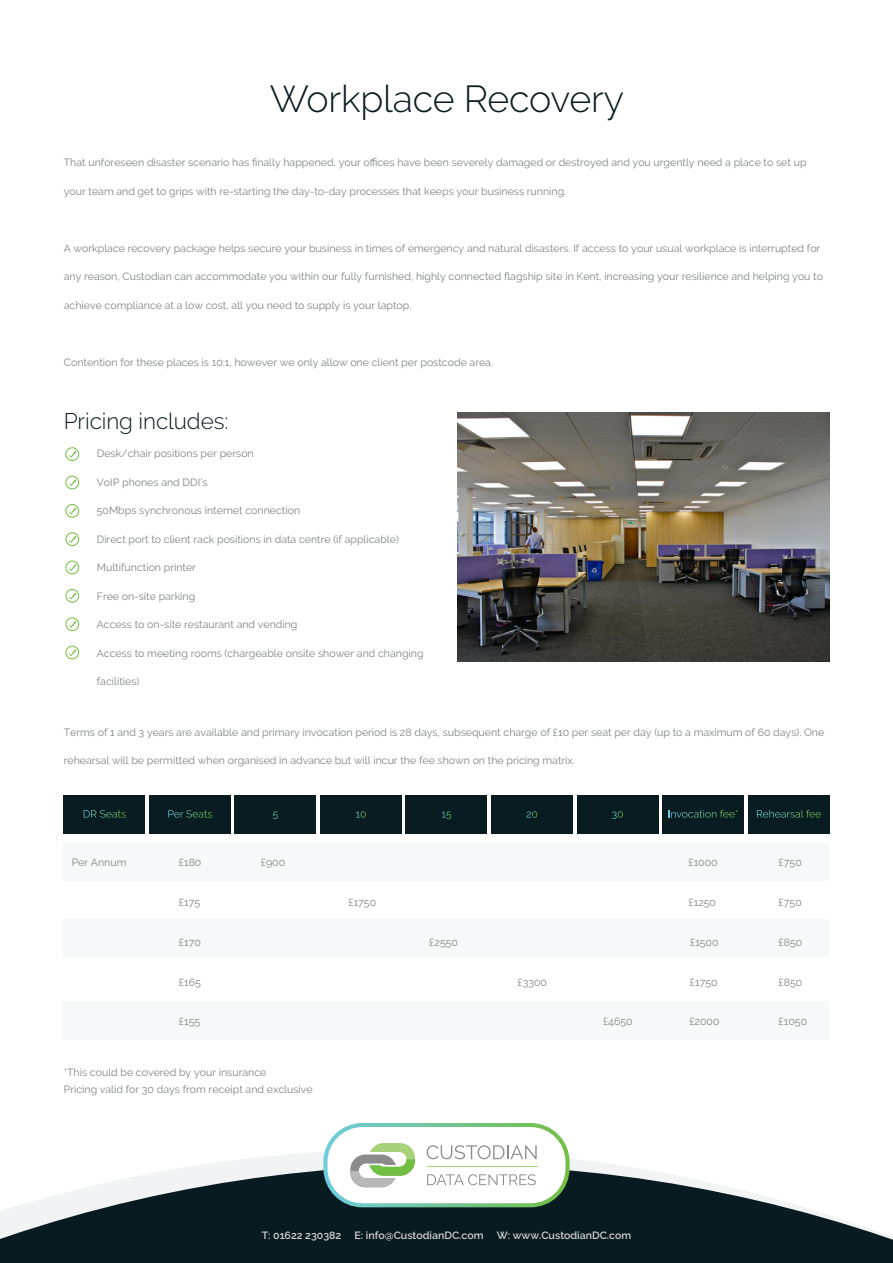
<style>
.page{position:relative;width:893px;height:1263px;background:#fff}
.page>*{position:absolute;margin:0;border:0;box-sizing:border-box;transform-origin:0 0}
.t1{font:300 37.5px "Raleway";letter-spacing:-.005em;color:#081c21}
.t2{font:300 22.5px "Raleway";letter-spacing:-.005em;color:#081c21}
.t3{font:10.5px/17.5px "Raleway";color:#808385}
.t4{font:600 10.5px "Raleway";color:#d1d2d4}
</style>
<div class="page">
<div style="left:65px;top:447px;width:14px;height:14px;border:1px solid #73bf44;border-radius:50%"></div>
<svg style="left:69px;top:451px;width:7px;height:7px"></svg>
<div style="left:65px;top:476px;width:14px;height:13px;border:1px solid #73bf44;border-radius:50%"></div>
<svg style="left:69px;top:479px;width:7px;height:7px"></svg>
<div style="left:65px;top:504px;width:14px;height:14px;border:1px solid #73bf44;border-radius:50%"></div>
<svg style="left:69px;top:508px;width:7px;height:6px"></svg>
<div style="left:65px;top:532px;width:14px;height:14px;border:1px solid #73bf44;border-radius:50%"></div>
<svg style="left:69px;top:536px;width:7px;height:7px"></svg>
<div style="left:65px;top:561px;width:14px;height:13px;border:1px solid #73bf44;border-radius:50%"></div>
<svg style="left:69px;top:564px;width:7px;height:7px"></svg>
<div style="left:65px;top:589px;width:14px;height:14px;border:1px solid #73bf44;border-radius:50%"></div>
<svg style="left:69px;top:593px;width:7px;height:6px"></svg>
<div style="left:65px;top:617px;width:14px;height:14px;border:1px solid #73bf44;border-radius:50%"></div>
<svg style="left:69px;top:621px;width:7px;height:7px"></svg>
<div style="left:65px;top:646px;width:14px;height:13px;border:1px solid #73bf44;border-radius:50%"></div>
<svg style="left:69px;top:649px;width:7px;height:7px"></svg>
<svg style="left:205px;top:1152px;width:407px;height:13px;fill:#f4f4f5"></svg>
<svg style="left:0;top:1165px;width:893px;height:98px;fill:#081b20"></svg>
<div style="left:325px;top:1125px;width:242px;height:80px;background:#fff;border-radius:37px"></div>
<div style="left:323px;top:1123px;width:247px;height:84px;border:4px solid #fff;border-radius:37px"></div>
<svg style="left:350px;top:1143px;width:65px;height:44px"></svg>
<hr style="left:427px;top:1166px;width:110px;height:1px;background:#a7d27a">
<svg style="left:427px;top:1145px;width:110px;height:14px"></svg>
<svg style="left:427px;top:1174px;width:109px;height:11px"></svg>
<img style="left:457px;top:413px;width:372px;height:248px">
<div style="left:64px;top:795px;width:81px;height:39px;background:#081c21"></div>
<div style="left:149px;top:795px;width:82px;height:39px;background:#081c21"></div>
<div style="left:235px;top:795px;width:81px;height:39px;background:#081c21"></div>
<div style="left:64px;top:842px;width:765px;height:39px;background:#f7f8f9"></div>
<div style="left:64px;top:919px;width:765px;height:39px;background:#f7f8f9"></div>
<div style="left:64px;top:1001px;width:765px;height:39px;background:#f7f8f9"></div>
<div style="left:320px;top:795px;width:82px;height:39px;background:#081c21"></div>
<div style="left:406px;top:795px;width:81px;height:39px;background:#081c21"></div>
<div style="left:491px;top:795px;width:82px;height:39px;background:#081c21"></div>
<div style="left:577px;top:795px;width:81px;height:39px;background:#081c21"></div>
<div style="left:662px;top:795px;width:82px;height:39px;background:#081c21"></div>
<div style="left:748px;top:795px;width:81px;height:39px;background:#081c21"></div>
<svg style="left:84px;top:810px;width:42px;height:8px"></svg>
<svg style="left:168px;top:810px;width:44px;height:8px"></svg>
<svg style="left:273px;top:812px;width:5px;height:7px"></svg>
<svg style="left:356px;top:811px;width:10px;height:7px"></svg>
<svg style="left:442px;top:812px;width:9px;height:7px"></svg>
<svg style="left:527px;top:811px;width:10px;height:7px"></svg>
<svg style="left:612px;top:811px;width:11px;height:8px"></svg>
<svg style="left:669px;top:810px;width:69px;height:8px"></svg>
<svg style="left:757px;top:810px;width:64px;height:8px"></svg>
<h1 class="t1" style="left:270px;top:77px;width:356px">Workplace Recovery</h1>
<p class="t3" style="left:64px;top:154px;width:744px">That unforeseen disaster scenario has finally happened, your offices have been severely damaged or destroyed and you urgently need a place to set up</p>
<p class="t3" style="left:64px;top:182px;width:504px">your team and get to grips with re-starting the day-to-day processes that keeps your business running.</p>
<p class="t3" style="left:64px;top:239px;width:758px">A workplace recovery package helps secure your business in times of emergency and natural disasters. If access to your usual workplace is interrupted for</p>
<p class="t3" style="left:64px;top:268px;width:761px">any reason, Custodian can accommodate you within our fully furnished, highly connected flagship site in Kent, increasing your resilience and helping you to</p>
<p class="t3" style="left:64px;top:296px;width:349px">achieve compliance at a low cost, all you need to supply is your laptop.</p>
<p class="t3" style="left:64px;top:353px;width:431px">Contention for these places is 10:1, however we only allow one client per postcode area.</p>
<h2 class="t2" style="left:64px;top:407px;width:166px">Pricing includes:</h2>
<p class="t3" style="left:97px;top:444px;width:159px">Desk/chair positions per person</p>
<p class="t3" style="left:97px;top:473px;width:112px">VoIP phones and DDI’s</p>
<p class="t3" style="left:97px;top:501px;width:205px">50Mbps synchronous internet connection</p>
<p class="t3" style="left:97px;top:530px;width:304px">Direct port to client rack positions in data centre (if applicable)</p>
<p class="t3" style="left:97px;top:558px;width:101px">Multifunction printer</p>
<p class="t3" style="left:97px;top:587px;width:100px">Free on-site parking</p>
<p class="t3" style="left:97px;top:615px;width:202px">Access to on-site restaurant and vending</p>
<p class="t3" style="left:97px;top:644px;width:328px">Access to meeting rooms (chargeable onsite shower and changing</p>
<p class="t3" style="left:97px;top:672px;width:44px">facilities)</p>
<p class="t3" style="left:64px;top:723px;width:762px">Terms of 1 and 3 years are available and primary invocation period is 28 days, subsequent charge of £10 per seat per day (up to a maximum of 60 days). One</p>
<p class="t3" style="left:64px;top:752px;width:513px">rehearsal will be permitted when organised in advance but will incur the fee shown on the pricing matrix.</p>
<p class="t3" style="left:72px;top:854px;width:56px">Per Annum</p>
<p class="t3" style="left:179px;top:854px;width:24px">£180</p>
<p class="t3" style="left:261px;top:854px;width:26px">£900</p>
<p class="t3" style="left:688px;top:854px;width:31px">£1000</p>
<p class="t3" style="left:779px;top:854px;width:25px">£750</p>
<p class="t3" style="left:179px;top:894px;width:23px">£175</p>
<p class="t3" style="left:348px;top:894px;width:29px">£1750</p>
<p class="t3" style="left:688px;top:894px;width:29px">£1250</p>
<p class="t3" style="left:779px;top:894px;width:25px">£750</p>
<p class="t3" style="left:179px;top:933px;width:23px">£170</p>
<p class="t3" style="left:429px;top:933px;width:30px">£2550</p>
<p class="t3" style="left:690px;top:933px;width:30px">£1500</p>
<p class="t3" style="left:779px;top:933px;width:25px">£850</p>
<p class="t3" style="left:179px;top:973px;width:23px">£165</p>
<p class="t3" style="left:517px;top:973px;width:31px">£3300</p>
<p class="t3" style="left:690px;top:973px;width:29px">£1750</p>
<p class="t3" style="left:779px;top:973px;width:25px">£850</p>
<p class="t3" style="left:179px;top:1013px;width:23px">£155</p>
<p class="t3" style="left:603px;top:1013px;width:31px">£4650</p>
<p class="t3" style="left:689px;top:1013px;width:32px">£2000</p>
<p class="t3" style="left:779px;top:1013px;width:30px">£1050</p>
<p class="t3" style="left:64px;top:1063px;width:250px">*This could be covered by your insurance<br>Pricing valid for 30 days from receipt and exclusive</p>
<p class="t4" style="left:262px;top:1229px;width:371px">T: 01622 230382 E: info@CustodianDC.com W: www.CustodianDC.com</p>
</div>
